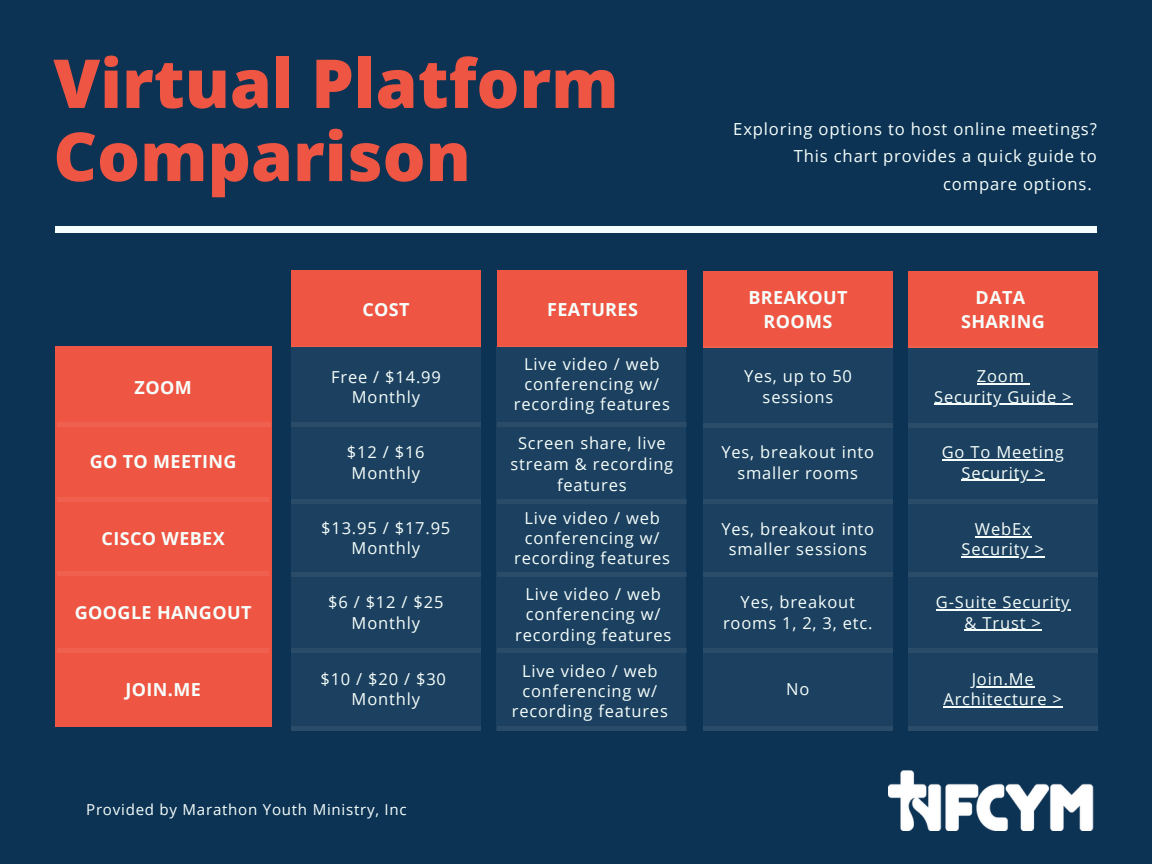
<style>
.page{position:relative;width:1152px;height:864px;background:#0d3354}
.page>*{position:absolute;margin:0;border:0;box-sizing:border-box;transform-origin:0 0}
.t1{font:800 67.5px/73.2px "Open Sans";color:#ef5543}
.t2{font:700 18px/23.7px "Open Sans";letter-spacing:.02em;color:#f6fffc;text-align:center}
.t3{font:16.65px "Open Sans";letter-spacing:.05em;color:#f6fffc}
.t4{font:16.5px/20.2px "Open Sans";letter-spacing:.05em;color:#f6fffc;text-align:center}
.t5{font:15.15px "Open Sans";letter-spacing:.05em;color:#f6fffc}
</style>
<div class="page">
<div style="left:908px;top:271px;width:190px;height:76px;background:#ef5543"></div>
<div style="left:908px;top:346px;width:190px;height:385px;background:#1c405f"></div>
<hr style="left:908px;top:423px;width:190px;height:4px;background:#2a4c69">
<hr style="left:908px;top:500px;width:190px;height:4px;background:#2a4c69">
<hr style="left:908px;top:573px;width:190px;height:4px;background:#2a4c69">
<div style="left:908px;top:648px;width:189px;height:5px;background:#2a4c69"></div>
<hr style="left:908px;top:727px;width:189px;height:4px;background:#2a4c69">
<div style="left:497px;top:270px;width:190px;height:77px;background:#ef5543"></div>
<div style="left:496px;top:346px;width:189px;height:385px;background:#1c405f"></div>
<div style="left:497px;top:422px;width:189px;height:5px;background:#2a4c69"></div>
<hr style="left:497px;top:499px;width:189px;height:4px;background:#2a4c69">
<div style="left:497px;top:572px;width:189px;height:5px;background:#2a4c69"></div>
<hr style="left:497px;top:648px;width:189px;height:4px;background:#2a4c69">
<hr style="left:497px;top:726px;width:189px;height:4px;background:#2a4c69">
<div style="left:703px;top:271px;width:189px;height:76px;background:#ef5543"></div>
<div style="left:703px;top:346px;width:189px;height:385px;background:#1c405f"></div>
<hr style="left:703px;top:423px;width:189px;height:4px;background:#2a4c69">
<hr style="left:703px;top:500px;width:189px;height:4px;background:#2a4c69">
<hr style="left:703px;top:573px;width:189px;height:4px;background:#2a4c69">
<div style="left:703px;top:648px;width:189px;height:5px;background:#2a4c69"></div>
<hr style="left:703px;top:727px;width:189px;height:4px;background:#2a4c69">
<div style="left:292px;top:270px;width:189px;height:77px;background:#ef5543"></div>
<div style="left:292px;top:346px;width:189px;height:385px;background:#1c405f"></div>
<div style="left:292px;top:422px;width:189px;height:5px;background:#2a4c69"></div>
<hr style="left:292px;top:499px;width:189px;height:4px;background:#2a4c69">
<div style="left:292px;top:572px;width:189px;height:5px;background:#2a4c69"></div>
<hr style="left:291px;top:648px;width:189px;height:4px;background:#2a4c69">
<hr style="left:291px;top:726px;width:189px;height:4px;background:#2a4c69">
<div style="left:56px;top:226px;width:1041px;height:6px;background:#f6fffc"></div>
<div style="left:55px;top:346px;width:217px;height:380px;background:#ef5543"></div>
<img style="left:889px;top:771px;width:205px;height:59px">
<hr style="left:977px;top:384px;width:48px;height:1px;background:#f6fffc">
<hr style="left:934px;top:404px;width:138px;height:1px;background:#f6fffc">
<hr style="left:942px;top:459px;width:123px;height:2px;background:#f6fffc">
<hr style="left:962px;top:480px;width:83px;height:1px;background:#f6fffc">
<hr style="left:975px;top:536px;width:56px;height:1px;background:#f6fffc">
<hr style="left:962px;top:556px;width:83px;height:1px;background:#f6fffc">
<hr style="left:936px;top:610px;width:134px;height:1px;background:#f6fffc">
<hr style="left:965px;top:630px;width:77px;height:1px;background:#f6fffc">
<hr style="left:972px;top:686px;width:63px;height:1px;background:#f6fffc">
<hr style="left:943px;top:706px;width:120px;height:1px;background:#f6fffc">
<div style="left:58px;top:422px;width:213px;height:5px;background:#ef604f"></div>
<hr style="left:57px;top:497px;width:212px;height:4px;background:#ef604f">
<div style="left:57px;top:571px;width:212px;height:5px;background:#ef604f"></div>
<hr style="left:57px;top:649px;width:212px;height:4px;background:#ef604f">
<h1 class="t1" style="left:53px;top:45px;width:567px">Virtual Platform<br>Comparison</h1>
<p class="t2" style="left:135px;top:375px;width:59px">ZOOM</p>
<p class="t2" style="left:90px;top:450px;width:148px">GO TO MEETING</p>
<p class="t2" style="left:102px;top:526px;width:125px">CISCO WEBEX</p>
<p class="t2" style="left:75px;top:600px;width:178px">GOOGLE HANGOUT</p>
<p class="t2" style="left:126px;top:677px;width:77px">JOIN.ME</p>
<p class="t2" style="left:362px;top:297px;width:49px">COST</p>
<p class="t4" style="left:331px;top:367px;width:111px">Free / $14.99<br>Monthly</p>
<p class="t4" style="left:347px;top:442px;width:79px;text-align:left">$12 / $16<br>Monthly</p>
<p class="t4" style="left:321px;top:518px;width:131px">$13.95 / $17.95<br>Monthly</p>
<p class="t4" style="left:328px;top:592px;width:117px">$6 / $12 / $25<br>Monthly</p>
<p class="t4" style="left:320px;top:668px;width:127px">$10 / $20 / $30<br>Monthly</p>
<p class="t5" style="left:86px;top:799px;width:322px">Provided by Marathon Youth Ministry, Inc</p>
<p class="t2" style="left:547px;top:297px;width:92px">FEATURES</p>
<p class="t4" style="left:514px;top:354px;width:158px">Live video / web conferencing w/ recording features</p>
<p class="t4" style="left:511px;top:432px;width:164px;line-height:20.9px">Screen share, live stream &amp; recording features</p>
<p class="t4" style="left:514px;top:507px;width:158px">Live video / web conferencing w/ recording features</p>
<p class="t4" style="left:515px;top:584px;width:158px">Live video / web conferencing w/ recording features</p>
<p class="t4" style="left:512px;top:660px;width:158px">Live video / web conferencing w/ recording features</p>
<p class="t3" style="left:733px;top:117px;width:365px">Exploring options to host online meetings?</p>
<p class="t3" style="left:794px;top:145px;width:305px">This chart provides a quick guide to</p>
<p class="t3" style="left:943px;top:172px;width:150px">compare options.</p>
<p class="t2" style="left:748px;top:285px;width:101px">BREAKOUT<br>ROOMS</p>
<p class="t4" style="left:744px;top:366px;width:109px">Yes, up to 50 sessions</p>
<p class="t4" style="left:721px;top:442px;width:154px">Yes, breakout into smaller rooms</p>
<p class="t4" style="left:721px;top:518px;width:154px">Yes, breakout into smaller sessions</p>
<p class="t4" style="left:723px;top:592px;width:151px">Yes, breakout rooms 1, 2, 3, etc.</p>
<p class="t4" style="left:786px;top:679px;width:25px">No</p>
<p class="t2" style="left:961px;top:285px;width:85px">DATA<br>SHARING</p>
<p class="t4" style="left:934px;top:366px;width:139px">Zoom<br>Security Guide &gt;</p>
<p class="t4" style="left:942px;top:442px;width:124px">Go To Meeting<br>Security &gt;</p>
<p class="t4" style="left:962px;top:518px;width:84px">WebEx<br>Security &gt;</p>
<p class="t4" style="left:936px;top:592px;width:135px">G-Suite Security &amp; Trust &gt;</p>
<p class="t4" style="left:943px;top:668px;width:120px">Join.Me<br>Architecture &gt;</p>
</div>
